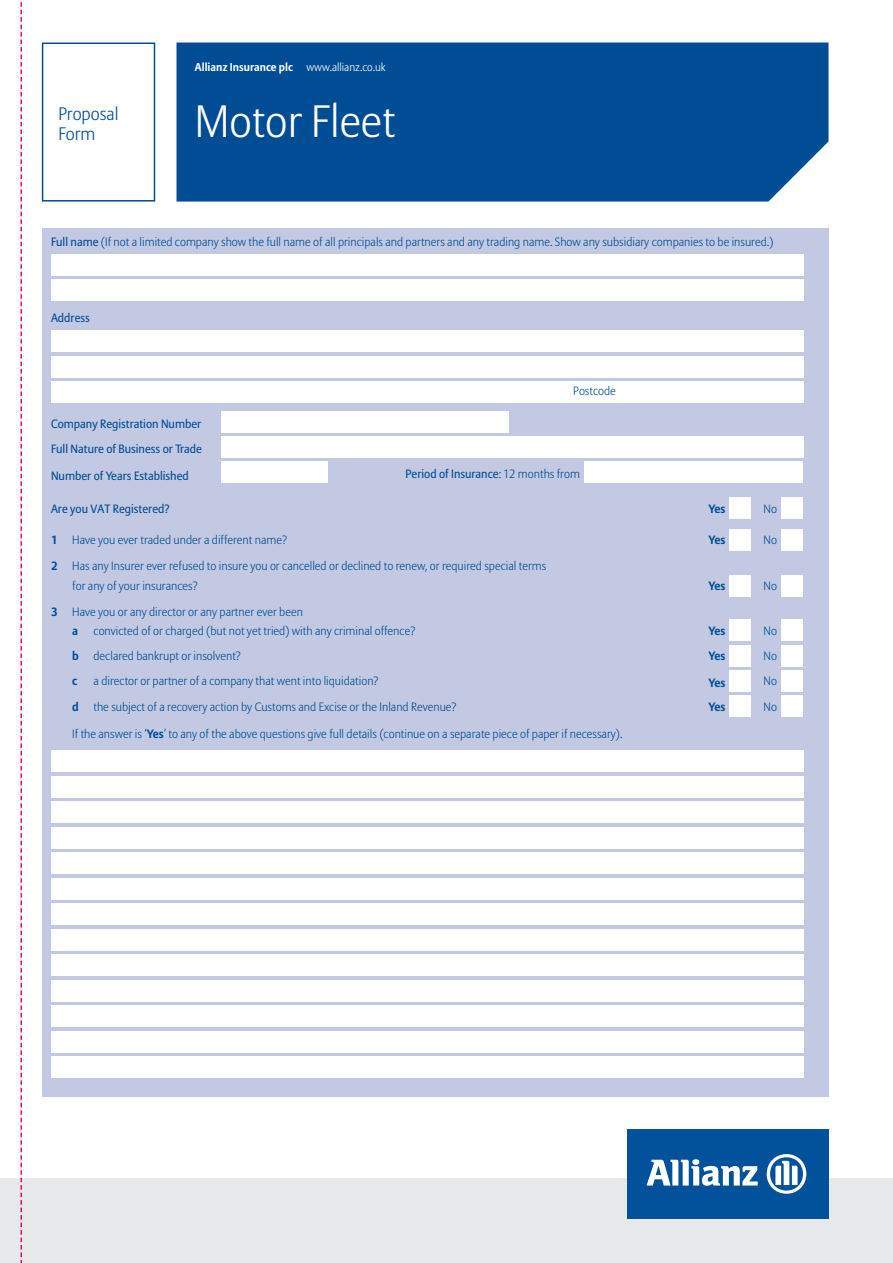
<style>
.page{position:relative;width:893px;height:1263px;background:#fff}
.page>*{position:absolute;margin:0;border:0;box-sizing:border-box;transform-origin:0 0}
.t1{font:300 45px "Allianz Sans";color:#fff}
.t2{font:300 18px/20px "Allianz Sans";color:#014d95}
.t3{font:300 12px/20.7px "Allianz Sans";color:#014d95}
.t4{font:12px/25.2px "Allianz Sans";color:#014d95}
.t5{font:700 12px "Allianz Sans";letter-spacing:-.05em;color:#014d95}
.t6{font:700 11.25px "Allianz Sans";color:#fff}
.s1{font-weight:300}
.s2{font-weight:400}
.s3{font-weight:700}
</style>
<div class="page">
<div style="left:0;top:1178px;width:893px;height:85px;background:#e7e8e9"></div>
<svg style="left:21px;top:2px;width:1px;height:1261px"></svg>
<div style="left:626px;top:1129px;width:202px;height:90px;background:#01529a"></div>
<svg style="left:646px;top:1159px;width:112px;height:27px"></svg>
<svg style="left:767px;top:1154px;width:39px;height:40px"></svg>
<div style="left:176px;top:43px;width:652px;height:159px;background:#014d95"></div>
<div style="left:42px;top:43px;width:113px;height:159px;border:2px solid #014d95"></div>
<div style="left:43px;top:228px;width:786px;height:869px;background:#c3c9e2"></div>
<div style="left:51px;top:852px;width:753px;height:22px;background:#fff"></div>
<div style="left:51px;top:827px;width:753px;height:21px;background:#fff"></div>
<div style="left:51px;top:878px;width:753px;height:21px;background:#fff"></div>
<div style="left:51px;top:801px;width:753px;height:22px;background:#fff"></div>
<div style="left:51px;top:776px;width:753px;height:21px;background:#fff"></div>
<div style="left:51px;top:750px;width:753px;height:22px;background:#fff"></div>
<div style="left:51px;top:381px;width:753px;height:22px;background:#fff"></div>
<div style="left:51px;top:356px;width:753px;height:21px;background:#fff"></div>
<div style="left:51px;top:330px;width:753px;height:22px;background:#fff"></div>
<div style="left:51px;top:254px;width:753px;height:22px;background:#fff"></div>
<div style="left:221px;top:436px;width:583px;height:22px;background:#fff"></div>
<div style="left:781px;top:695px;width:21px;height:22px;background:#fff"></div>
<div style="left:729px;top:695px;width:22px;height:22px;background:#fff"></div>
<div style="left:781px;top:670px;width:21px;height:21px;background:#fff"></div>
<div style="left:729px;top:670px;width:22px;height:21px;background:#fff"></div>
<div style="left:781px;top:645px;width:21px;height:21px;background:#fff"></div>
<div style="left:729px;top:645px;width:22px;height:21px;background:#fff"></div>
<div style="left:781px;top:620px;width:21px;height:21px;background:#fff"></div>
<div style="left:729px;top:620px;width:22px;height:21px;background:#fff"></div>
<div style="left:781px;top:575px;width:21px;height:21px;background:#fff"></div>
<div style="left:729px;top:575px;width:22px;height:21px;background:#fff"></div>
<div style="left:781px;top:529px;width:21px;height:21px;background:#fff"></div>
<div style="left:729px;top:529px;width:22px;height:21px;background:#fff"></div>
<div style="left:584px;top:462px;width:218px;height:21px;background:#fff"></div>
<div style="left:221px;top:462px;width:107px;height:21px;background:#fff"></div>
<div style="left:221px;top:411px;width:288px;height:21px;background:#fff"></div>
<div style="left:781px;top:498px;width:21px;height:21px;background:#fff"></div>
<div style="left:729px;top:498px;width:22px;height:21px;background:#fff"></div>
<div style="left:51px;top:280px;width:753px;height:21px;background:#fff"></div>
<div style="left:51px;top:903px;width:753px;height:22px;background:#fff"></div>
<div style="left:51px;top:929px;width:753px;height:21px;background:#fff"></div>
<div style="left:51px;top:954px;width:753px;height:22px;background:#fff"></div>
<div style="left:51px;top:980px;width:753px;height:21px;background:#fff"></div>
<div style="left:51px;top:1005px;width:753px;height:22px;background:#fff"></div>
<div style="left:51px;top:1031px;width:753px;height:21px;background:#fff"></div>
<div style="left:51px;top:1056px;width:753px;height:22px;background:#fff"></div>
<h2 class="t2" style="left:58px;top:105px;width:62px">Proposal<br>Form</h2>
<p class="t6" style="left:195px;top:63px;width:192px">Allianz Insurance plc <span class="s1">www.allianz.co.uk</span></p>
<h1 class="t1" style="left:195px;top:103px;width:202px">Motor Fleet</h1>
<p class="t3" style="left:51px;top:233px;width:724px"><span class="s2">Full name</span> (If not a limited company show the full name of all principals and partners and any trading name. Show any subsidiary companies to be insured.)</p>
<p class="t4" style="left:51px;top:306px;width:40px">Address</p>
<p class="t3" style="left:573px;top:382px;width:44px">Postcode</p>
<p class="t4" style="left:51px;top:412px;width:153px">Company Registration Number<br>Full Nature of Business or Trade</p>
<p class="t4" style="left:51px;top:464px;width:139px">Number of Years Established</p>
<p class="t4" style="left:405px;top:463px;width:176px">Period of Insurance<span class="s1">: 12 months from</span></p>
<p class="t4" style="left:51px;top:497px;width:120px">Are you VAT Registered?</p>
<p class="t5" style="left:708px;top:504px;width:18px">Yes</p>
<p class="t3" style="left:764px;top:499px;width:15px">No</p>
<p class="t3" style="left:51px;top:531px;width:238px"><span class="s3">1</span> Have you ever traded under a different name?</p>
<p class="t5" style="left:708px;top:535px;width:18px">Yes</p>
<p class="t3" style="left:764px;top:531px;width:15px">No</p>
<p class="t3" style="left:72px;top:556px;width:475px;text-indent:-21px"><span class="s3">2</span> Has any Insurer ever refused to insure you or cancelled or declined to renew, or required special terms for any of your insurances?</p>
<p class="t5" style="left:708px;top:581px;width:18px">Yes</p>
<p class="t3" style="left:764px;top:577px;width:15px">No</p>
<p class="t3" style="left:72px;top:603px;width:232px;line-height:19.2px;text-indent:-21px"><span class="s3">3</span> Have you or any director or any partner ever been <span class="s3">a</span></p>
<p class="t3" style="left:94px;top:621px;width:323px">convicted of or charged (but not yet tried) with any criminal offence?</p>
<p class="t5" style="left:708px;top:626px;width:18px">Yes</p>
<p class="t3" style="left:764px;top:621px;width:15px">No</p>
<p class="t3" style="left:72px;top:647px;width:170px"><span class="s3">b</span> declared bankrupt or insolvent?</p>
<p class="t5" style="left:708px;top:651px;width:18px">Yes</p>
<p class="t3" style="left:764px;top:647px;width:15px">No</p>
<p class="t5" style="left:72px;top:676px;width:7px">c</p>
<p class="t3" style="left:94px;top:672px;width:287px">a director or partner of a company that went into liquidation?</p>
<p class="t5" style="left:708px;top:678px;width:18px">Yes</p>
<p class="t3" style="left:764px;top:672px;width:15px">No</p>
<p class="t3" style="left:72px;top:697px;width:386px"><span class="s3">d</span> the subject of a recovery action by Customs and Excise or the Inland Revenue?</p>
<p class="t5" style="left:708px;top:702px;width:18px">Yes</p>
<p class="t3" style="left:764px;top:697px;width:15px">No</p>
<p class="t3" style="left:72px;top:724px;width:552px">If the answer is ‘<span class="s3">Yes</span>’ to any of the above questions give full details (continue on a separate piece of paper if necessary).</p>
</div>
